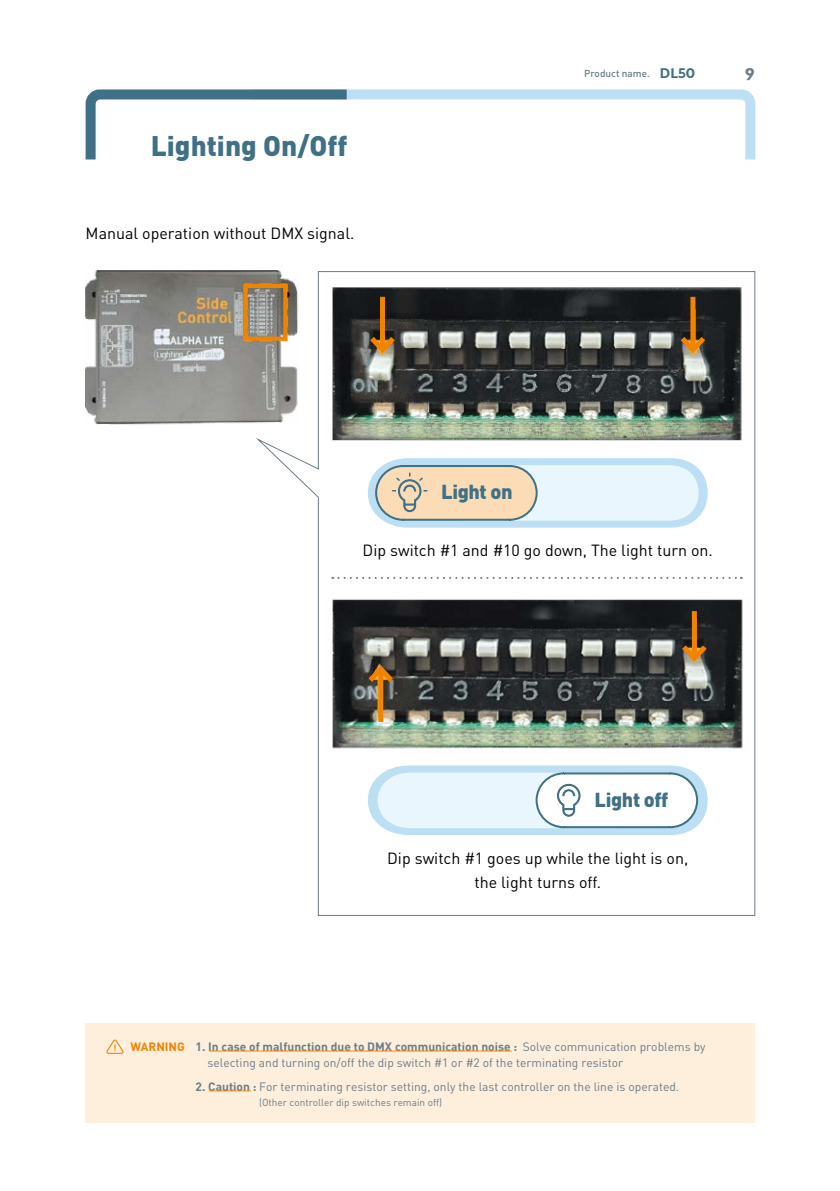
<style>
.page{position:relative;width:840px;height:1191px;background:#fff}
.page>*{position:absolute;margin:0;border:0;box-sizing:border-box;transform-origin:0 0}
.t1{font:900 28px "DIN Pro";color:#3f7085}
.t2{font:900 20px "DIN Pro";letter-spacing:-.02em;color:#3f7085}
.t3{font:16px/24px "DIN Pro";color:#000;text-align:center}
.t4{font:16px "Adlinnaka Bold Demo";color:#6a7d87}
.t5{font:12px/16px "DIN Pro";color:#6a7d87}
.t6{font:700 12px "DIN Pro";color:#f08300}
.t7{font:10px "DIN Pro";color:#6a7d87}
.t8{font:500 10px "DIN Pro";color:#6a7d87}
.s1{font-family:"Adlinnaka Bold Demo";font-weight:400;font-size:13px;color:#3f7085}
.s2{font-weight:700}
</style>
<div class="page">
<div style="left:86px;top:1022px;width:668px;height:100px;background:#feeedc"></div>
<svg style="left:356px;top:89px;width:400px;height:71px"></svg>
<svg style="left:85px;top:89px;width:271px;height:71px"></svg>
<svg style="left:106px;top:1039px;width:18px;height:14px"></svg>
<hr style="left:209px;top:1050px;width:302px;height:2px;background:#f08300">
<hr style="left:209px;top:1089px;width:42px;height:2px;background:#f08300">
<img style="left:85px;top:271px;width:168px;height:153px">
<svg style="left:253px;top:270px;width:502px;height:646px"></svg>
<svg style="left:332px;top:577px;width:409px;height:2px"></svg>
<div style="left:380px;top:297px;width:5px;height:53px;background:#f08300"></div>
<svg style="left:365px;top:331px;width:35px;height:26px"></svg>
<div style="left:378px;top:669px;width:5px;height:53px;background:#f08300"></div>
<svg style="left:363px;top:661px;width:35px;height:26px"></svg>
<div style="left:690px;top:297px;width:5px;height:53px;background:#f08300"></div>
<svg style="left:675px;top:331px;width:35px;height:26px"></svg>
<div style="left:691px;top:611px;width:5px;height:47px;background:#f08300"></div>
<svg style="left:676px;top:640px;width:35px;height:25px"></svg>
<div style="left:243px;top:284px;width:44px;height:57px;border:4px solid #f08300"></div>
<h1 class="t1" style="left:151px;top:127px;width:198px">Lighting On/Off</h1>
<h3 class="t3" style="left:86px;top:221px;width:270px">Manual operation without DMX signal.</h3>
<p class="t8" style="left:584px;top:66px;width:112px">Product name. <span class="s1">DL50</span></p>
<h3 class="t4" style="left:744px;top:67px;width:11px">9</h3>
<h2 class="t2" style="left:441px;top:478px;width:73px">Light on</h2>
<h3 class="t3" style="left:362px;top:538px;width:351px">Dip switch #1 and #10 go down, The light turn on.</h3>
<h2 class="t2" style="left:594px;top:786px;width:75px">Light off</h2>
<h3 class="t3" style="left:387px;top:846px;width:302px">Dip switch #1 goes up while the light is on, the light turns off.</h3>
<p class="t6" style="left:130px;top:1038px;width:56px">WARNING</p>
<p class="t5" style="left:207px;top:1037px;width:499px;text-indent:-12px"><span class="s2">1. In case of malfunction due to DMX communication noise :</span> Solve communication problems by selecting and turning on/off the dip switch #1 or #2 of the terminating resistor</p>
<p class="t5" style="left:195px;top:1077px;width:485px"><span class="s2">2. Caution :</span> For terminating resistor setting, only the last controller on the line is operated.</p>
<p class="t7" style="left:259px;top:1095px;width:185px">(Other controller dip switches remain off)</p>
</div>
